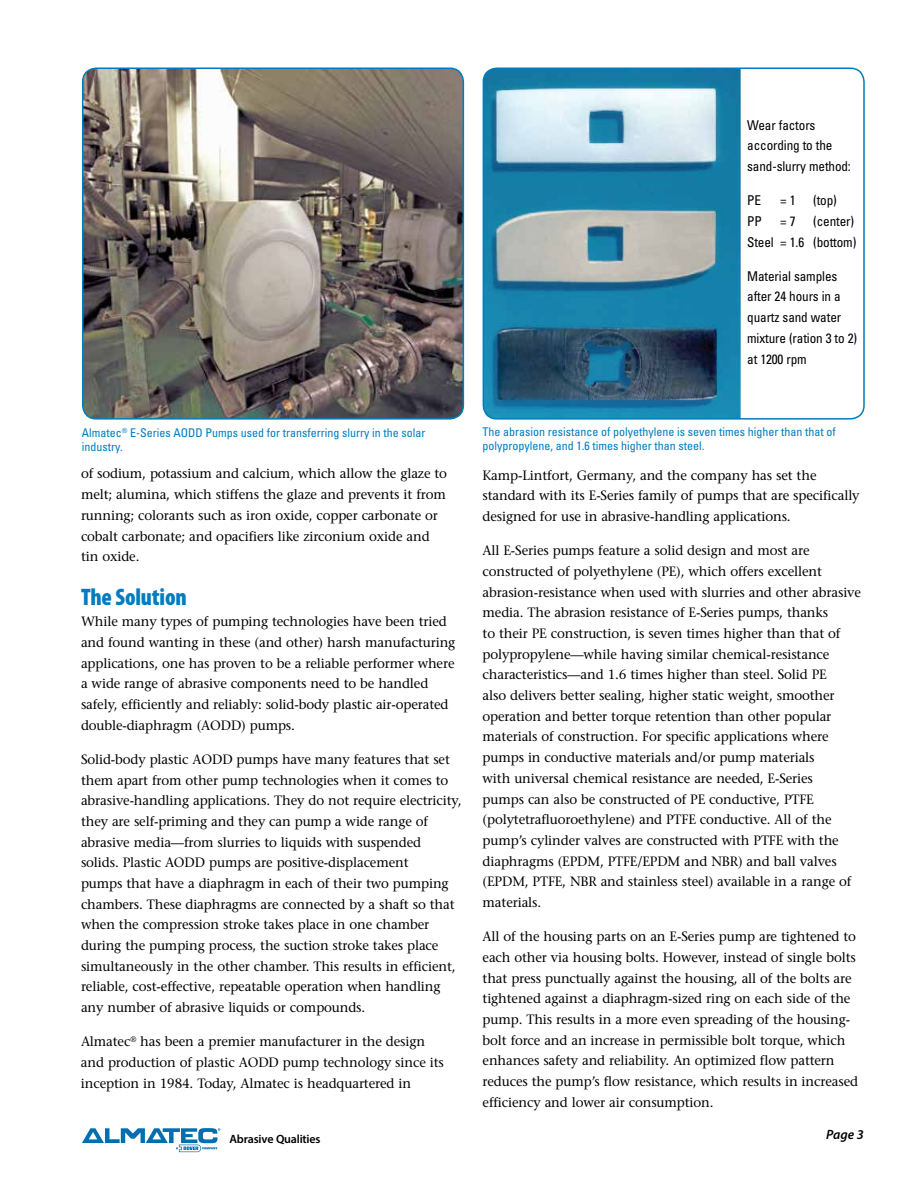
<style>
.page{position:relative;width:918px;height:1188px;background:#fff}
.page>*{position:absolute;margin:0;border:0;box-sizing:border-box;transform-origin:0 0}
.t1{font:900 condensed 24px "Myriad Pro";letter-spacing:-.01em;color:#007cbf}
.t2{font:13.5px/20.7px "Stone Serif";letter-spacing:-.01em;color:#000}
.t3{font:condensed 13.5px/20.7px "Univers";letter-spacing:-.01em;color:#000}
.t4{font:italic 600 13.5px "Myriad Pro";color:#000}
.t5{font:condensed 12px/14.4px "Univers";color:#007cbf}
.t6{font:600 12px "Myriad Pro";letter-spacing:-.015em;color:#000}
</style>
<div class="page">
<svg style="left:82px;top:1128px;width:138px;height:24px"></svg>
<img style="left:483px;top:68px;width:259px;height:350px">
<div style="left:483px;top:68px;width:382px;height:352px;border:2px solid #007cbf;border-radius:14px"></div>
<img style="left:83px;top:68px;width:380px;height:350px">
<div style="left:82px;top:68px;width:382px;height:352px;border:2px solid #007cbf;border-radius:14px"></div>
<p class="t3" style="left:747px;top:114px;width:105px">Wear factors according to the sand-slurry method:</p>
<p class="t3" style="left:747px;top:190px;width:15px">PE</p>
<p class="t3" style="left:780px;top:190px;width:17px">= 1</p>
<p class="t3" style="left:813px;top:190px;width:25px">(top)</p>
<p class="t3" style="left:747px;top:211px;width:16px">PP</p>
<p class="t3" style="left:780px;top:211px;width:17px">= 7</p>
<p class="t3" style="left:747px;top:211px;width:111px;text-align:right">(center)<br>Steel = 1.6 (bottom)</p>
<p class="t3" style="left:747px;top:265px;width:111px">Material samples after 24 hours in a quartz sand water mixture (ration 3 to 2) at 1200 rpm</p>
<p class="t5" style="left:82px;top:425px;width:345px">Almatec<sup>®</sup> E-Series AODD Pumps used for transferring slurry in the solar industry.</p>
<p class="t5" style="left:483px;top:424px;width:355px">The abrasion resistance of polyethylene is seven times higher than that of polypropylene, and 1.6 times higher than steel.</p>
<p class="t2" style="left:81px;top:463px;width:368px">of sodium, potassium and calcium, which allow the glaze to melt; alumina, which stiffens the glaze and prevents it from running; colorants such as iron oxide, copper carbonate or cobalt carbonate; and opacifiers like zirconium oxide and tin oxide.</p>
<h1 class="t1" style="left:81px;top:584px;width:107px">The Solution</h1>
<p class="t2" style="left:81px;top:611px;width:376px">While many types of pumping technologies have been tried and found wanting in these (and other) harsh manufacturing applications, one has proven to be a reliable performer where a wide range of abrasive components need to be handled safely, efficiently and reliably: solid-body plastic air-operated double-diaphragm (AODD) pumps.</p>
<p class="t2" style="left:81px;top:749px;width:382px">Solid-body plastic AODD pumps have many features that set them apart from other pump technologies when it comes to abrasive-handling applications. They do not require electricity, they are self-priming and they can pump a wide range of abrasive media—from slurries to liquids with suspended solids. Plastic AODD pumps are positive-displacement<br>pumps that have a diaphragm in each of their two pumping chambers. These diaphragms are connected by a shaft so that when the compression stroke takes place in one chamber during the pumping process, the suction stroke takes place simultaneously in the other chamber. This results in efficient, reliable, cost-effective, repeatable operation when handling any number of abrasive liquids or compounds.</p>
<p class="t2" style="left:81px;top:1031px;width:364px">Almatec<sup>®</sup> has been a premier manufacturer in the design and production of plastic AODD pump technology since its inception in 1984. Today, Almatec is headquartered in</p>
<p class="t2" style="left:483px;top:465px;width:379px">Kamp-Lintfort, Germany, and the company has set the standard with its E-Series family of pumps that are specifically designed for use in abrasive-handling applications.</p>
<p class="t2" style="left:483px;top:540px;width:380px">All E-Series pumps feature a solid design and most are constructed of polyethylene (PE), which offers excellent abrasion-resistance when used with slurries and other abrasive media. The abrasion resistance of E-Series pumps, thanks<br>to their PE construction, is seven times higher than that of polypropylene—while having similar chemical-resistance characteristics—and 1.6 times higher than steel. Solid PE<br>also delivers better sealing, higher static weight, smoother operation and better torque retention than other popular materials of construction. For specific applications where pumps in conductive materials and/or pump materials<br>with universal chemical resistance are needed, E-Series<br>pumps can also be constructed of PE conductive, PTFE (polytetrafluoroethylene) and PTFE conductive. All of the pump’s cylinder valves are constructed with PTFE with the diaphragms (EPDM, PTFE/EPDM and NBR) and ball valves (EPDM, PTFE, NBR and stainless steel) available in a range of materials.</p>
<p class="t2" style="left:483px;top:926px;width:377px">All of the housing parts on an E-Series pump are tightened to each other via housing bolts. However, instead of single bolts that press punctually against the housing, all of the bolts are tightened against a diaphragm-sized ring on each side of the pump. This results in a more even spreading of the housing&shy;bolt force and an increase in permissible bolt torque, which enhances safety and reliability. An optimized flow pattern reduces the pump’s flow resistance, which results in increased efficiency and lower air consumption.</p>
<p class="t6" style="left:230px;top:1131px;width:93px">Abrasive Qualities</p>
<p class="t4" style="left:826px;top:1126px;width:39px">Page 3</p>
</div>
